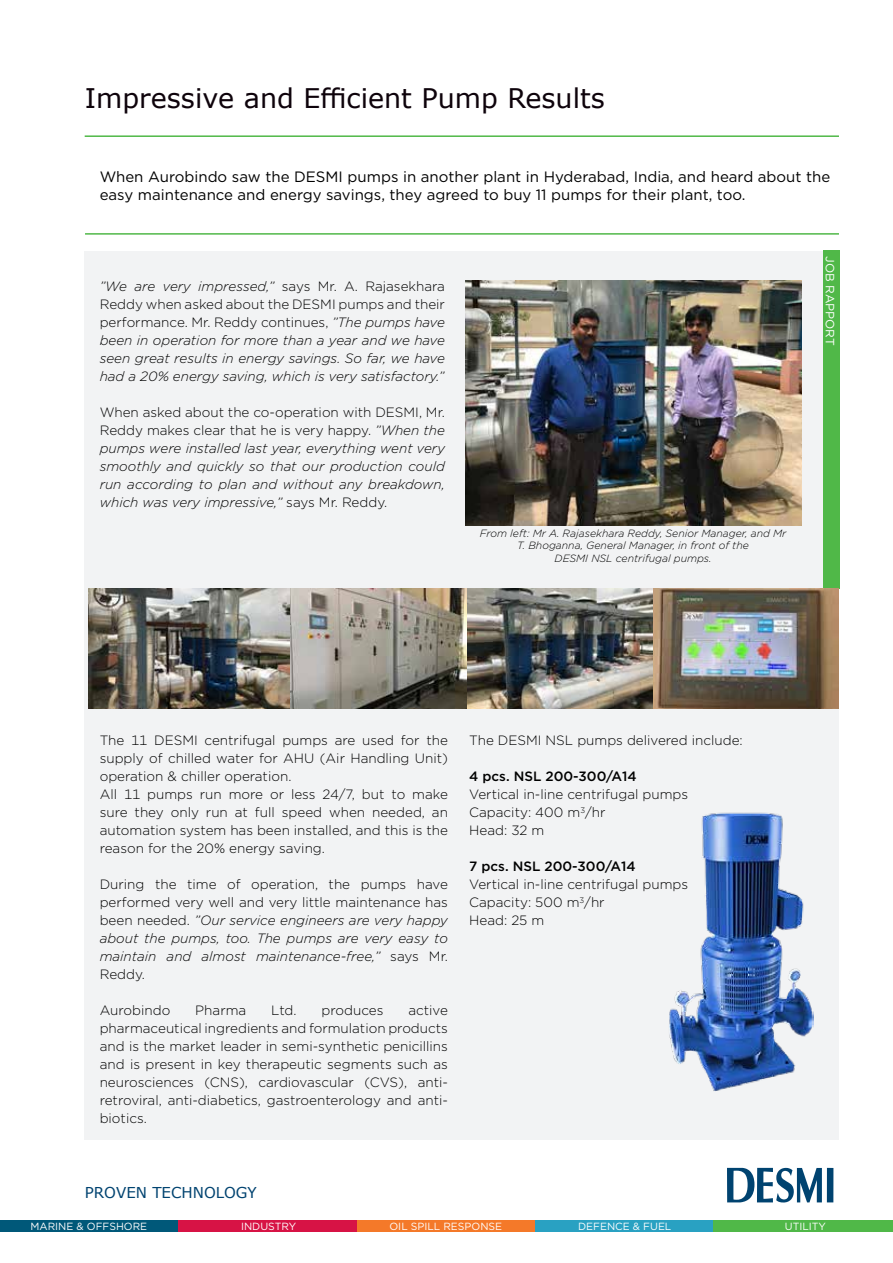
<style>
.page{position:relative;width:893px;height:1263px;background:#fff}
.page>*{position:absolute;margin:0;border:0;box-sizing:border-box;transform-origin:0 0}
.t1{font:27px "Verdana";color:#0e030b}
.t2{font:15px/18px "Gotham";color:#000}
.t3{font:15px "Verdana";color:#004370}
.t4{font:italic 300 13.5px/18px "Gotham";color:#000;text-align:justify}
.t5{font:300 13.5px/18px "Gotham";color:#000}
.t6{font:500 13.5px "Gotham";color:#000}
.t7{font:12px "Gotham";color:#fff}
.t8{font:italic 300 10.5px/12.6px "Gotham";color:#000;text-align:center}
.t9{font:10.35px "Gotham";color:#fff}
.s1{font-style:normal}
</style>
<div class="page">
<div style="left:85px;top:251px;width:754px;height:888px;background:#f2f3f4"></div>
<div style="left:827px;top:1168px;width:6px;height:34px;background:#004370"></div>
<svg style="left:727px;top:1168px;width:95px;height:34px"></svg>
<hr style="left:85px;top:135px;width:754px;height:2px;background:#50b848">
<hr style="left:85px;top:233px;width:754px;height:2px;background:#50b848">
<div style="left:823px;top:251px;width:16px;height:338px;background:#50b848"></div>
<div style="left:356px;top:1220px;width:179px;height:12px;background:#f47929"></div>
<div style="left:535px;top:1220px;width:178px;height:12px;background:#29a1c2"></div>
<div style="left:178px;top:1220px;width:178px;height:12px;background:#d71345"></div>
<div style="left:713px;top:1220px;width:180px;height:12px;background:#50b848"></div>
<div style="left:0;top:1220px;width:178px;height:12px;background:#005879"></div>
<img style="left:465px;top:281px;width:336px;height:244px">
<img style="left:289px;top:589px;width:550px;height:119px">
<img style="left:88px;top:589px;width:201px;height:119px">
<img style="left:468px;top:589px;width:185px;height:119px">
<img style="left:669px;top:812px;width:144px;height:279px">
<h1 class="t1" style="left:85px;top:80px;width:521px">Impressive and Efficient Pump Results</h1>
<p class="t2" style="left:100px;top:167px;width:732px">When Aurobindo saw the DESMI pumps in another plant in Hyderabad, India, and heard about the easy maintenance and energy savings, they agreed to buy 11 pumps for their plant, too.</p>
<p class="t4" style="left:100px;top:277px;width:347px">”We are very impressed,” <span class="s1">says Mr. A. Rajasekhara Reddy when asked about the DESMI pumps and their performance. Mr. Reddy continues,</span> ”The pumps have been in operation for more than a year and we have seen great results in energy savings. So far, we have had a 20% energy saving, which is very satisfactory.”</p>
<p class="t4" style="left:100px;top:403px;width:347px"><span class="s1">When asked about the co-operation with DESMI, Mr.<br>Reddy makes clear that he is very happy.</span> ”When the pumps were installed last year, everything went very smoothly and quickly so that our production could run according to plan and without any breakdown, which was very impressive,” <span class="s1">says Mr. Reddy.</span></p>
<p class="t8" style="left:480px;top:526px;width:308px">From left: Mr A. Rajasekhara Reddy, Senior Manager, and Mr<br>T. Bhoganna, General Manager, in front of the<br>DESMI NSL centrifugal pumps.</p>
<p class="t7" style="left:838px;top:256px;width:91px;rotate:90deg">JOB RAPPORT</p>
<p class="t5" style="left:100px;top:731px;width:350px">The 11 DESMI centrifugal pumps are used for the supply of chilled water for AHU (Air Handling Unit) operation &amp; chiller operation.<br>All 11 pumps run more or less 24/7, but to make sure they only run at full speed when needed, an automation system has been installed, and this is the reason for the 20% energy saving.</p>
<p class="t4" style="left:100px;top:875px;width:350px"><span class="s1">During the time of operation, the pumps have performed very well and very little maintenance has been needed.</span> ”Our service engineers are very happy about the pumps, too. The pumps are very easy to maintain and almost maintenance-free,” <span class="s1">says Mr.<br>Reddy.</span></p>
<p class="t5" style="left:100px;top:1001px;width:72px">Aurobindo</p>
<p class="t5" style="left:195px;top:1001px;width:53px">Pharma</p>
<p class="t5" style="left:271px;top:1001px;width:27px">Ltd.</p>
<p class="t5" style="left:322px;top:1001px;width:63px">produces</p>
<p class="t5" style="left:100px;top:1001px;width:350px;text-align:justify;text-indent:309px">active pharmaceutical ingredients and formulation products and is the market leader in semi-synthetic penicillins and is present in key therapeutic segments such as neurosciences (CNS), cardiovascular (CVS), anti&shy;retroviral, anti-diabetics, gastroenterology and anti&shy;biotics.</p>
<p class="t5" style="left:469px;top:731px;width:275px">The DESMI NSL pumps delivered include:</p>
<p class="t6" style="left:469px;top:768px;width:169px">4 pcs. NSL 200-300/A14</p>
<p class="t5" style="left:469px;top:785px;width:220px">Vertical in-line centrifugal pumps<br>Capacity: 400 m<sup>3</sup>/hr<br>Head: 32 m</p>
<p class="t6" style="left:469px;top:858px;width:168px">7 pcs. NSL 200-300/A14</p>
<p class="t5" style="left:469px;top:875px;width:220px">Vertical in-line centrifugal pumps<br>Capacity: 500 m<sup>3</sup>/hr<br>Head: 25 m</p>
<p class="t3" style="left:85px;top:1183px;width:173px">PROVEN TECHNOLOGY</p>
<p class="t9" style="left:31px;top:1219px;width:118px">MARINE &amp; OFFSHORE</p>
<p class="t9" style="left:241px;top:1219px;width:57px">INDUSTRY</p>
<p class="t9" style="left:389px;top:1219px;width:114px">OIL SPILL RESPONSE</p>
<p class="t9" style="left:578px;top:1219px;width:95px">DEFENCE &amp; FUEL</p>
<p class="t9" style="left:785px;top:1219px;width:43px">UTILITY</p>
</div>
